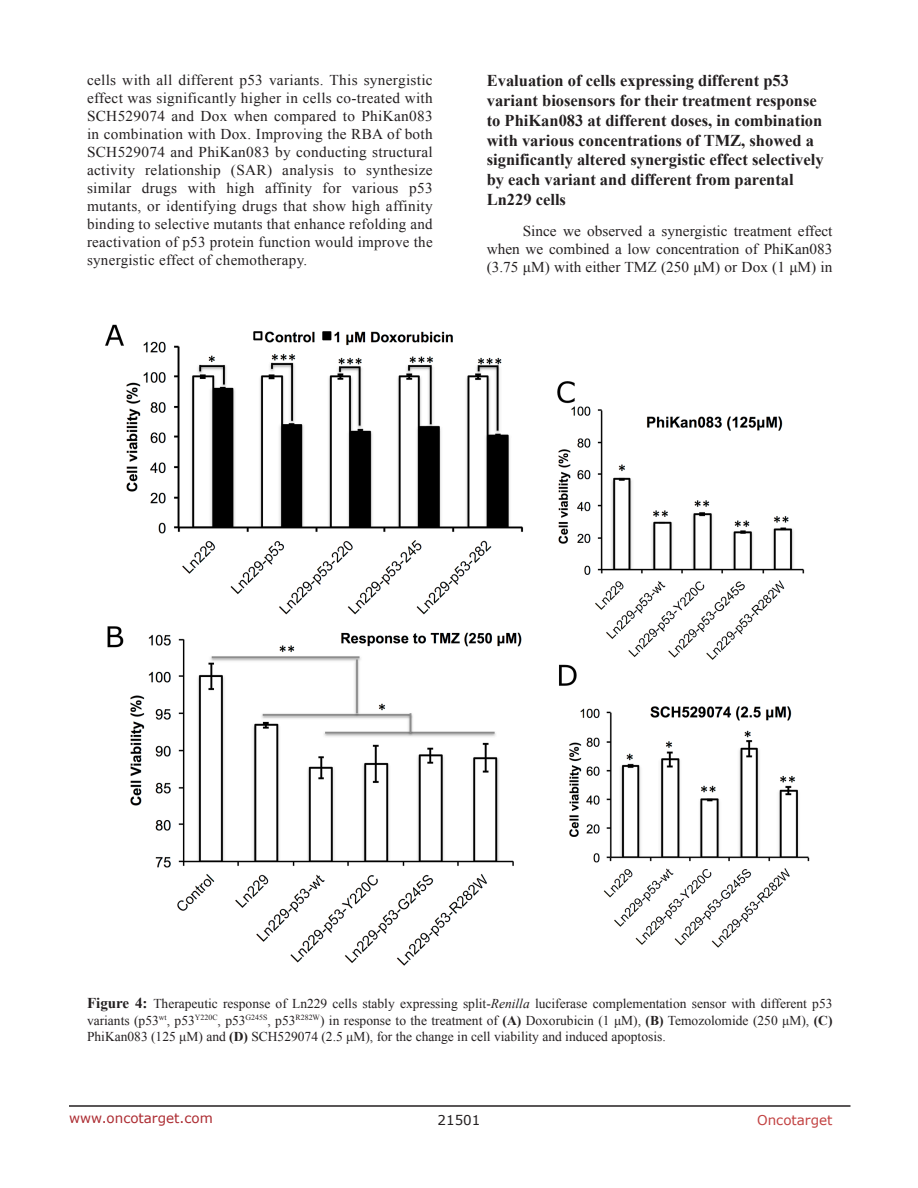
<style>
.page{position:relative;width:918px;height:1188px;background:#fff}
.page>*{position:absolute;margin:0;border:0;box-sizing:border-box;transform-origin:0 0}
.SubHeading{font:700 16.5px/19.8px "Times New Roman";color:#231f20}
.BodyText{font:15px/18px "Times New Roman";color:#231f20;text-align:justify}
.figuretext{font:13.5px/16.2px "Times New Roman";color:#231f20;text-align:justify}
.t1{font:13.5px "Verdana";color:#ac2b31}
.t2{font:13.5px "Verdana";color:#c24141}
.t3{font:13.5px "Verdana";color:#231f20}
.s1{font-weight:700;font-size:15px}
.s2{font-style:italic}
.s3{font-weight:700}
</style>
<div class="page">
<hr style="left:69px;top:1105px;width:781px;height:2px;background:#231f20">
<img style="left:105px;top:324px;width:705px;height:642px">
<p class="BodyText" style="left:87px;top:71px;width:347px">cells with all different p53 variants. This synergistic effect was significantly higher in cells co-treated with SCH529074 and Dox when compared to PhiKan083 in combination with Dox. Improving the RBA of both SCH529074 and PhiKan083 by conducting structural activity relationship (SAR) analysis to synthesize similar drugs with high affinity for various p53 mutants, or identifying drugs that show high affinity binding to selective mutants that enhance refolding and reactivation of p53 protein function would improve the synergistic effect of chemotherapy.</p>
<p class="SubHeading" style="left:487px;top:70px;width:338px">Evaluation of cells expressing different p53 variant biosensors for their treatment response to PhiKan083 at different doses, in combination with various concentrations of TMZ, showed a significantly altered synergistic effect selectively by each variant and different from parental Ln229 cells</p>
<p class="BodyText" style="left:487px;top:222px;width:347px;text-indent:36px">Since we observed a synergistic treatment effect when we combined a low concentration of PhiKan083 (3.75 μM) with either TMZ (250 μM) or Dox (1 μM) in</p>
<p class="figuretext" style="left:87px;top:996px;width:747px"><span class="s1">Figure 4:</span> Therapeutic response of Ln229 cells stably expressing split-<span class="s2">Renilla</span> luciferase complementation sensor with different p53 variants (p53<sup>wt</sup>, p53<sup>Y220C</sup>, p53<sup>G245S</sup>, p53<sup>R282W</sup>) in response to the treatment of <span class="s3">(A)</span> Doxorubicin (1 μM), <span class="s3">(B)</span> Temozolomide (250 μM), <span class="s3">(C)<br></span>PhiKan083 (125 μM) and <span class="s3">(D)</span> SCH529074 (2.5 μM), for the change in cell viability and induced apoptosis.</p>
<p class="t1" style="left:69px;top:1109px;width:145px">www.oncotarget.com</p>
<p class="t3" style="left:438px;top:1111px;width:44px">21501</p>
<p class="t2" style="left:757px;top:1111px;width:77px">Oncotarget</p>
</div>
